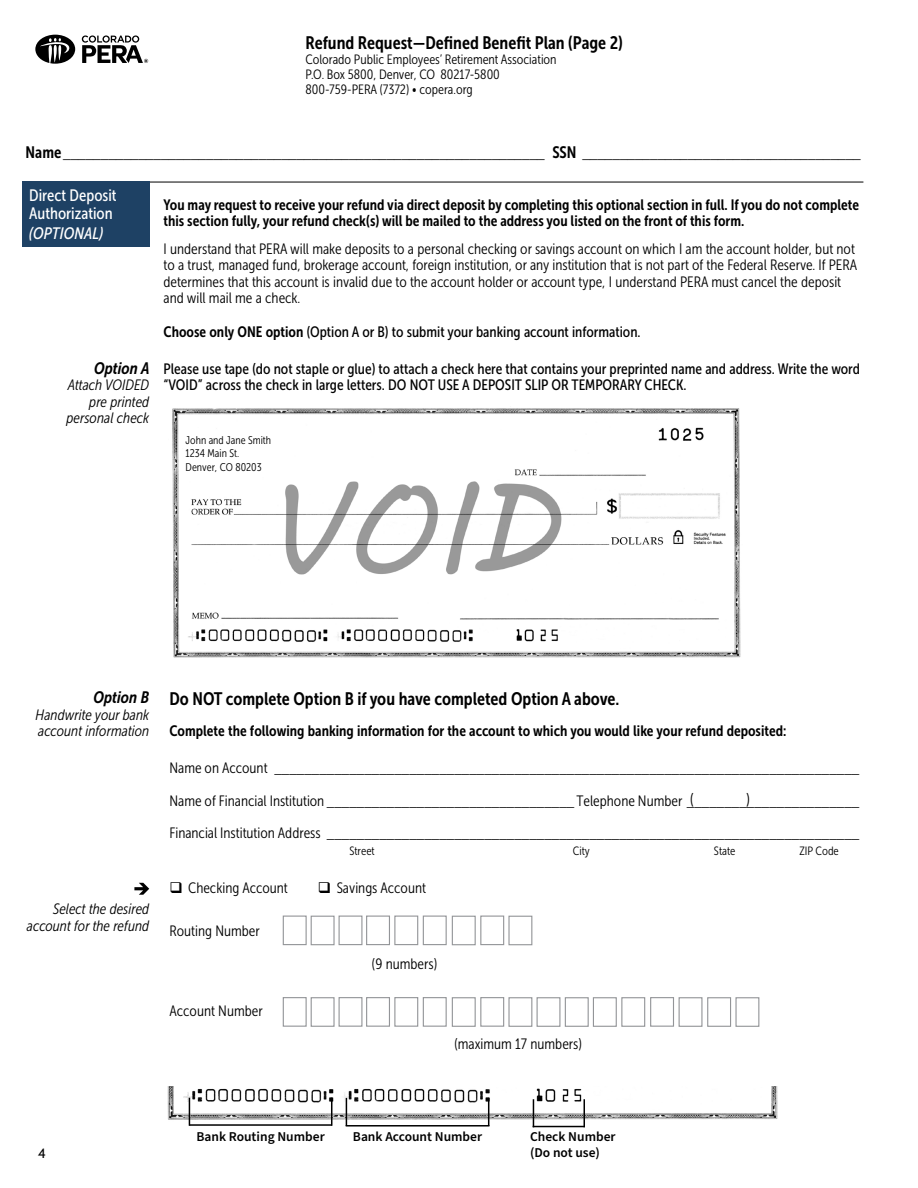
<style>
.page{position:relative;width:918px;height:1188px;background:#fff}
.page>*{position:absolute;margin:0;border:0;box-sizing:border-box;transform-origin:0 0}
.t1{font:18px "Museo Sans Cond 700";color:#000}
.t2{font:16.5px "Arial Narrow";color:#000}
.t3{font:16.5px/18px "Museo Sans Cond 500";color:#fff}
.t4{font:italic 16.5px "Museo Sans Cond 700";color:#000}
.t5{font:italic 16.5px "Museo Sans Cond 500";color:#fff}
.t6{font:16.5px "Museo Sans Cond 300";color:#000}
.t7{font:15px/16.5px "Museo Sans Cond 300";color:#000}
.t8{font:15px "Minion Pro";color:#000}
.t9{font:15px/16.5px "Museo Sans Cond 700";color:#000}
.t10{font:15px/16.5px "Museo Sans Cond 500";color:#000}
.t11{font:italic 15px/16.5px "Museo Sans Cond 300";color:#000;text-align:right}
.t12{font:13.5px "Museo Sans Cond 300";color:#000}
.t13{font:600 13.5px/16.2px "Source Sans Pro";color:#000}
.t14{font:13.5px "Cabin";color:#000}
.t15{font:12px "Museo Sans Cond 300";color:#000}
.t16{font:11.25px/13.4px "Museo Sans Cond 300";color:#000}
.s1{font-family:"Museo Sans Cond 700"}
.s2{font-family:"Museo Sans Cond 300"}
</style>
<div class="page">
<hr style="left:23px;top:182px;width:840px;height:1px;background:#000">
<svg style="left:35px;top:35px;width:40px;height:29px"></svg>
<svg style="left:82px;top:35px;width:66px;height:28px"></svg>
<img style="left:172px;top:408px;width:569px;height:250px">
<div style="left:23px;top:181px;width:127px;height:66px;background:#1e4164"></div>
<img style="left:167px;top:1087px;width:611px;height:41px">
<hr style="left:189px;top:1124px;width:143px;height:2px;background:#000">
<svg style="left:189px;top:1098px;width:1px;height:28px"></svg>
<svg style="left:331px;top:1098px;width:1px;height:28px"></svg>
<hr style="left:346px;top:1125px;width:143px;height:2px;background:#000">
<svg style="left:346px;top:1098px;width:1px;height:27px"></svg>
<svg style="left:488px;top:1098px;width:1px;height:27px"></svg>
<hr style="left:533px;top:1126px;width:52px;height:1px;background:#000">
<svg style="left:533px;top:1099px;width:1px;height:27px"></svg>
<svg style="left:584px;top:1099px;width:1px;height:27px"></svg>
<svg style="left:134px;top:883px;width:15px;height:12px"></svg>
<div style="left:283px;top:916px;width:24px;height:29px;border:1px solid #939598"></div>
<div style="left:311px;top:916px;width:24px;height:29px;border:1px solid #939598"></div>
<div style="left:339px;top:916px;width:23px;height:29px;border:1px solid #939598"></div>
<div style="left:366px;top:916px;width:24px;height:29px;border:1px solid #939598"></div>
<div style="left:394px;top:916px;width:24px;height:29px;border:1px solid #939598"></div>
<div style="left:423px;top:916px;width:24px;height:29px;border:1px solid #939598"></div>
<div style="left:452px;top:916px;width:24px;height:29px;border:1px solid #939598"></div>
<div style="left:480px;top:916px;width:24px;height:29px;border:1px solid #939598"></div>
<div style="left:508px;top:916px;width:24px;height:29px;border:1px solid #939598"></div>
<div style="left:283px;top:997px;width:24px;height:30px;border:1px solid #939598"></div>
<div style="left:311px;top:997px;width:24px;height:30px;border:1px solid #939598"></div>
<div style="left:339px;top:997px;width:23px;height:30px;border:1px solid #939598"></div>
<div style="left:366px;top:997px;width:24px;height:30px;border:1px solid #939598"></div>
<div style="left:394px;top:997px;width:24px;height:30px;border:1px solid #939598"></div>
<div style="left:423px;top:997px;width:24px;height:30px;border:1px solid #939598"></div>
<div style="left:452px;top:997px;width:24px;height:30px;border:1px solid #939598"></div>
<div style="left:480px;top:997px;width:24px;height:30px;border:1px solid #939598"></div>
<div style="left:508px;top:997px;width:24px;height:30px;border:1px solid #939598"></div>
<div style="left:537px;top:997px;width:23px;height:30px;border:1px solid #939598"></div>
<div style="left:565px;top:997px;width:24px;height:30px;border:1px solid #939598"></div>
<div style="left:593px;top:997px;width:24px;height:30px;border:1px solid #939598"></div>
<div style="left:621px;top:997px;width:24px;height:30px;border:1px solid #939598"></div>
<div style="left:650px;top:997px;width:24px;height:30px;border:1px solid #939598"></div>
<div style="left:679px;top:997px;width:24px;height:30px;border:1px solid #939598"></div>
<div style="left:707px;top:997px;width:24px;height:30px;border:1px solid #939598"></div>
<div style="left:735px;top:997px;width:24px;height:30px;border:1px solid #939598"></div>
<p class="t1" style="left:306px;top:32px;width:319px">Refund Request—Defined Benefit Plan (Page 2)</p>
<p class="t12" style="left:306px;top:52px;width:253px">Colorado Public Employees’ Retirement Association</p>
<p class="t12" style="left:306px;top:67px;width:196px">P.O. Box 5800, Denver, CO 80217-5800</p>
<p class="t12" style="left:306px;top:82px;width:169px">800-759-PERA (7372) • copera.org</p>
<p class="t2" style="left:26px;top:140px;width:837px"><span class="s1">Name</span>________________________________________________________________ <span class="s1">SSN</span> _____________________________________</p>
<p class="t9" style="left:164px;top:196px;width:697px">You may request to receive your refund via direct deposit by completing this optional section in full. If you do not complete this section fully, your refund check(s) will be mailed to the address you listed on the front of this form.</p>
<p class="t7" style="left:164px;top:240px;width:695px">I understand that PERA will make deposits to a personal checking or savings account on which I am the account holder, but not to a trust, managed fund, brokerage account, foreign institution, or any institution that is not part of the Federal Reserve. If PERA determines that this account is invalid due to the account holder or account type, I understand PERA must cancel the deposit and will mail me a check.</p>
<p class="t10" style="left:164px;top:324px;width:479px"><span class="s1">Choose only ONE option</span> (Option A or B) to submit your banking account information.</p>
<p class="t10" style="left:164px;top:361px;width:698px">Please use tape (do not staple or glue) to attach a check here that contains your preprinted name and address. Write the word “VOID” across the check in large letters. DO NOT USE A DEPOSIT SLIP OR TEMPORARY CHECK.</p>
<p class="t3" style="left:29px;top:186px;width:89px">Direct Deposit<br>Authorization</p>
<p class="t5" style="left:29px;top:224px;width:76px">(OPTIONAL)</p>
<p class="t4" style="left:94px;top:359px;width:57px">Option A</p>
<p class="t11" style="left:66px;top:377px;width:84px">Attach VOIDED pre printed personal check</p>
<p class="t16" style="left:186px;top:433px;width:87px">John and Jane Smith<br>1234 Main St.<br>Denver, CO 80203</p>
<p class="t4" style="left:93px;top:689px;width:57px">Option B</p>
<p class="t11" style="left:36px;top:707px;width:115px;text-align:left">Handwrite your bank account information</p>
<p class="t11" style="left:27px;top:901px;width:124px">Select the desired account for the refund</p>
<p class="t1" style="left:169px;top:688px;width:452px">Do NOT complete Option B if you have completed Option A above.</p>
<p class="t9" style="left:169px;top:723px;width:618px">Complete the following banking information for the account to which you would like your refund deposited:</p>
<p class="t8" style="left:169px;top:758px;width:691px"><span class="s2">Name on Account</span> ______________________________________________________________________________</p>
<p class="t8" style="left:169px;top:791px;width:692px"><span class="s2">Name of Financial Institution</span> _________________________________ <span class="s2">Telephone Number</span> _______________________</p>
<p class="t8" style="left:169px;top:823px;width:691px"><span class="s2">Financial Institution Address</span> _______________________________________________________________________</p>
<p class="t15" style="left:349px;top:844px;width:27px">Street</p>
<p class="t15" style="left:573px;top:844px;width:19px">City</p>
<p class="t15" style="left:714px;top:844px;width:23px">State</p>
<p class="t15" style="left:799px;top:844px;width:41px">ZIP Code</p>
<p class="t7" style="left:188px;top:880px;width:101px">Checking Account</p>
<p class="t7" style="left:337px;top:880px;width:91px">Savings Account</p>
<p class="t7" style="left:169px;top:923px;width:92px">Routing Number</p>
<p class="t7" style="left:372px;top:956px;width:67px">(9 numbers)</p>
<p class="t7" style="left:169px;top:1003px;width:95px">Account Number</p>
<p class="t7" style="left:454px;top:1036px;width:129px">(maximum 17 numbers)</p>
<p class="t6" style="left:690px;top:791px;width:5px">(</p>
<p class="t6" style="left:746px;top:791px;width:5px">)</p>
<p class="t14" style="left:38px;top:1143px;width:9px">4</p>
<p class="t13" style="left:196px;top:1129px;width:130px">Bank Routing Number</p>
<p class="t13" style="left:530px;top:1129px;width:87px">Check Number (Do not use)</p>
<p class="t13" style="left:353px;top:1129px;width:131px">Bank Account Number</p>
</div>
